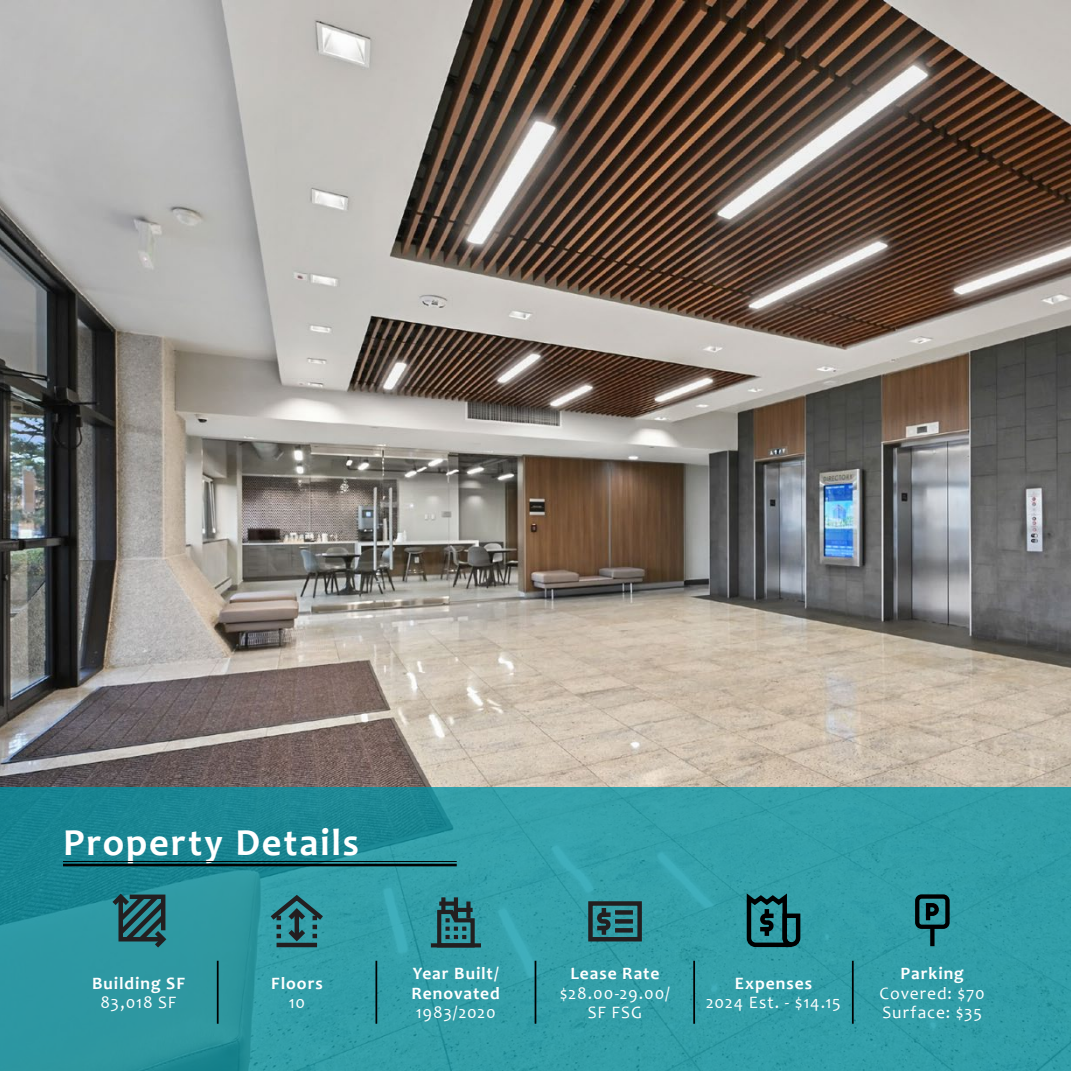
<style>
.page{position:relative;width:1071px;height:1071px;background:#fff}
.page>*{position:absolute;margin:0;border:0;box-sizing:border-box;transform-origin:0 0}
.t1{font:700 38.5px "Candara";letter-spacing:.045em;color:#fff}
.t2{font:17.5px/19.2px "Candara";letter-spacing:.045em;color:#fff;text-align:center}
.t3{font:700 17.5px/19.2px "Candara";letter-spacing:.055em;color:#fff}
</style>
<div class="page">
<img style="left:0;top:0;width:1071px;height:788px">
<svg style="left:0;top:788px;width:1071px;height:283px;background:#2d99a3"></svg>
<hr style="left:217px;top:961px;width:2px;height:63px;background:#000101">
<hr style="left:375px;top:961px;width:2px;height:63px;background:#000101">
<hr style="left:535px;top:961px;width:1px;height:63px;background:#000101">
<hr style="left:693px;top:961px;width:2px;height:63px;background:#000101">
<hr style="left:852px;top:961px;width:2px;height:63px;background:#000101">
<svg style="left:108px;top:890px;width:62px;height:62px;background:#296a71"></svg>
<hr style="left:277px;top:943px;width:40px;height:4px;background:#231f20">
<svg style="left:266px;top:892px;width:62px;height:53px;background:#2f828a"></svg>
<svg style="left:431px;top:943px;width:50px;height:4px"></svg>
<svg style="left:435px;top:908px;width:42px;height:42px;background:#2b686e"></svg>
<svg style="left:441px;top:897px;width:4px;height:15px"></svg>
<div style="left:466px;top:902px;width:5px;height:16px;background:#231f20"></div>
<hr style="left:454px;top:897px;width:4px;height:21px;background:#231f20">
<svg style="left:439px;top:902px;width:15px;height:4px"></svg>
<hr style="left:456px;top:908px;width:17px;height:4px;background:#231f20">
<div style="left:588px;top:901px;width:54px;height:40px;border:4px solid #231f20"></div>
<svg style="left:595px;top:910px;width:18px;height:23px"></svg>
<div style="left:617px;top:910px;width:14px;height:5px;background:#231f20"></div>
<div style="left:617px;top:919px;width:14px;height:5px;background:#231f20"></div>
<div style="left:617px;top:928px;width:14px;height:5px;background:#231f20"></div>
<svg style="left:745px;top:891px;width:58px;height:58px;background:#20656b"></svg>
<svg style="left:924px;top:901px;width:17px;height:19px"></svg>
<div style="left:915px;top:894px;width:35px;height:35px;border:4px solid #000;border-radius:4px"></div>
<div style="left:930px;top:927px;width:5px;height:19px;background:#000"></div>
<hr style="left:63px;top:861px;width:394px;height:1px;background:#000101">
<hr style="left:63px;top:864px;width:394px;height:2px;background:#000101">
<h1 class="t1" style="left:63px;top:818px;width:297px">Property Details</h1>
<p class="t3" style="left:92px;top:973px;width:94px">Building SF</p>
<p class="t2" style="left:100px;top:993px;width:78px">83,018 SF</p>
<p class="t3" style="left:271px;top:973px;width:53px">Floors</p>
<p class="t2" style="left:289px;top:993px;width:18px">10</p>
<p class="t3" style="left:412px;top:964px;width:90px">Year Built/<br>Renovated</p>
<p class="t2" style="left:416px;top:1002px;width:81px">1983/2020</p>
<p class="t3" style="left:570px;top:964px;width:91px">Lease Rate</p>
<p class="t2" style="left:560px;top:983px;width:112px">$28.00-29.00/<br>SF FSG</p>
<p class="t3" style="left:735px;top:973px;width:79px">Expenses</p>
<p class="t2" style="left:706px;top:993px;width:137px">2024 Est. - $14.15</p>
<p class="t3" style="left:900px;top:964px;width:65px">Parking</p>
<p class="t2" style="left:880px;top:983px;width:107px;text-align:left">Covered: $70<br>Surface: $35</p>
</div>
